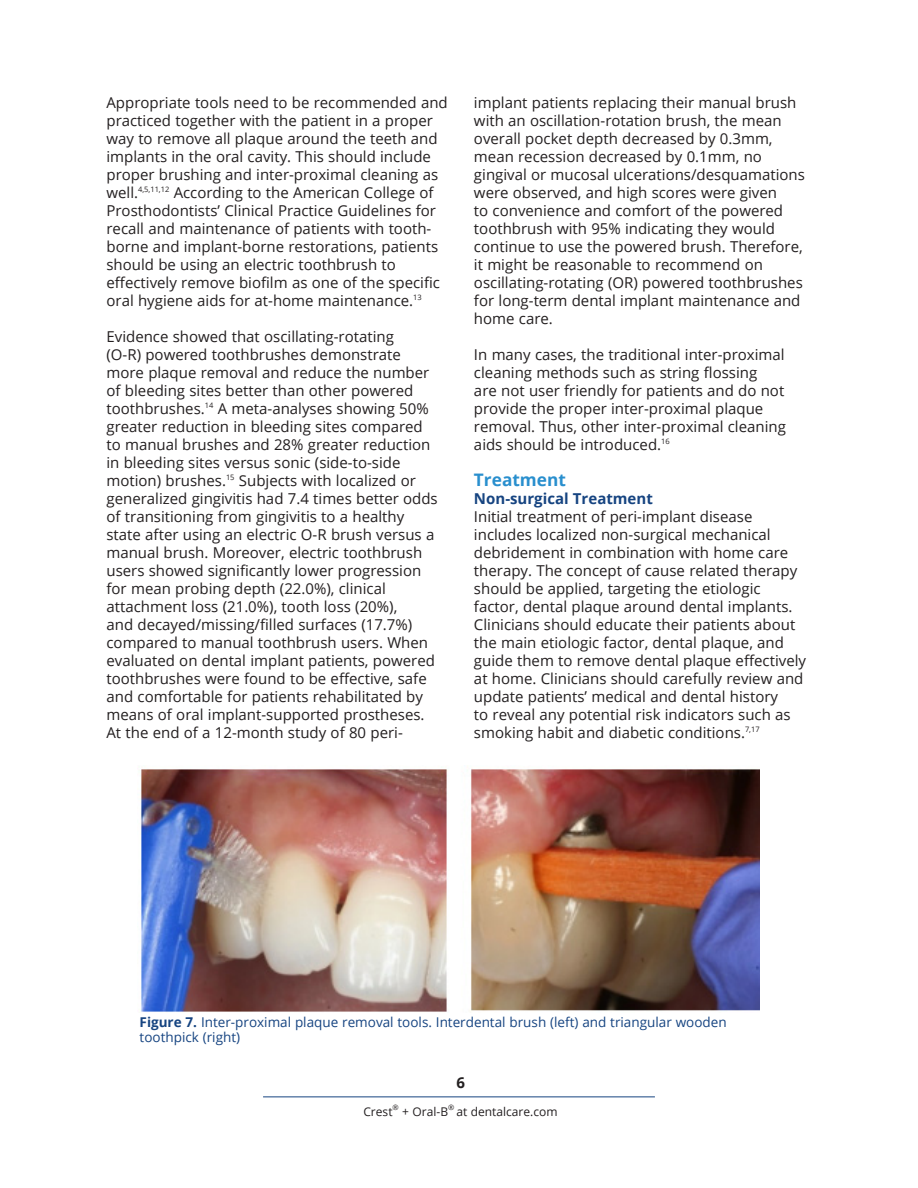
<style>
.page{position:relative;width:918px;height:1188px;background:#fff}
.page>*{position:absolute;margin:0;border:0;box-sizing:border-box;transform-origin:0 0}
.Main_Body{font:700 17.25px "Open Sans";color:#298fce}
.Main_Body-2{font:15px/18px "Open Sans";color:#231f20}
.Main_Body-3{font:700 15px "Open Sans";color:#164481}
.t1{font:700 15px "Open Sans";color:#231f20}
.Figure{font:13.5px "Open Sans";color:#164481}
.t2{font:12px "Open Sans";color:#231f20}
.t3{font:7.5px "Open Sans";color:#231f20}
.s1{font-weight:700}
</style>
<div class="page">
<hr style="left:263px;top:1096px;width:392px;height:1px;background:#164481">
<img style="left:141px;top:769px;width:618px;height:243px">
<p class="Main_Body-2" style="left:106px;top:93px;width:343px">Appropriate tools need to be recommended and practiced together with the patient in a proper way to remove all plaque around the teeth and implants in the oral cavity. This should include proper brushing and inter-proximal cleaning as well.<sup>4,5,11,12</sup> According to the American College of Prosthodontists’ Clinical Practice Guidelines for recall and maintenance of patients with tooth&shy;borne and implant-borne restorations, patients should be using an electric toothbrush to effectively remove biofilm as one of the specific oral hygiene aids for at-home maintenance.<sup>13</sup></p>
<p class="Main_Body-2" style="left:106px;top:327px;width:333px">Evidence showed that oscillating-rotating<br>(O-R) powered toothbrushes demonstrate more plaque removal and reduce the number of bleeding sites better than other powered toothbrushes.<sup>14</sup> A meta-analyses showing 50% greater reduction in bleeding sites compared to manual brushes and 28% greater reduction in bleeding sites versus sonic (side-to-side motion) brushes.<sup>15</sup> Subjects with localized or generalized gingivitis had 7.4 times better odds of transitioning from gingivitis to a healthy state after using an electric O-R brush versus a manual brush. Moreover, electric toothbrush users showed significantly lower progression for mean probing depth (22.0%), clinical attachment loss (21.0%), tooth loss (20%),<br>and decayed/missing/filled surfaces (17.7%) compared to manual toothbrush users. When evaluated on dental implant patients, powered toothbrushes were found to be effective, safe and comfortable for patients rehabilitated by means of oral implant-supported prostheses.<br>At the end of a 12-month study of 80 peri-</p>
<p class="Main_Body-2" style="left:474px;top:93px;width:332px">implant patients replacing their manual brush with an oscillation-rotation brush, the mean overall pocket depth decreased by 0.3mm, mean recession decreased by 0.1mm, no gingival or mucosal ulcerations/desquamations were observed, and high scores were given<br>to convenience and comfort of the powered toothbrush with 95% indicating they would continue to use the powered brush. Therefore, it might be reasonable to recommend on oscillating-rotating (OR) powered toothbrushes for long-term dental implant maintenance and home care.</p>
<p class="Main_Body-2" style="left:474px;top:345px;width:313px">In many cases, the traditional inter-proximal cleaning methods such as string flossing<br>are not user friendly for patients and do not provide the proper inter-proximal plaque removal. Thus, other inter-proximal cleaning aids should be introduced.<sup>16</sup></p>
<p class="Main_Body" style="left:474px;top:468px;width:93px">Treatment</p>
<p class="Main_Body-3" style="left:474px;top:488px;width:180px">Non-surgical Treatment</p>
<p class="Main_Body-2" style="left:474px;top:507px;width:334px">Initial treatment of peri-implant disease includes localized non-surgical mechanical debridement in combination with home care therapy. The concept of cause related therapy should be applied, targeting the etiologic factor, dental plaque around dental implants.<br>Clinicians should educate their patients about the main etiologic factor, dental plaque, and guide them to remove dental plaque effectively at home. Clinicians should carefully review and update patients’ medical and dental history<br>to reveal any potential risk indicators such as smoking habit and diabetic conditions.<sup>7,17</sup></p>
<p class="Figure" style="left:140px;top:1013px;width:589px"><span class="s1">Figure 7.</span> Inter-proximal plaque removal tools. Interdental brush (left) and triangular wooden</p>
<p class="Figure" style="left:140px;top:1028px;width:102px">toothpick (right)</p>
<p class="t1" style="left:456px;top:1072px;width:10px">6</p>
<p class="t2" style="left:363px;top:1103px;width:31px">Crest</p>
<p class="t3" style="left:393px;top:1102px;width:8px">®</p>
<p class="t2" style="left:402px;top:1103px;width:47px">+ Oral-B</p>
<p class="t3" style="left:448px;top:1102px;width:8px">®</p>
<p class="t2" style="left:457px;top:1103px;width:103px">at dentalcare.com</p>
</div>
